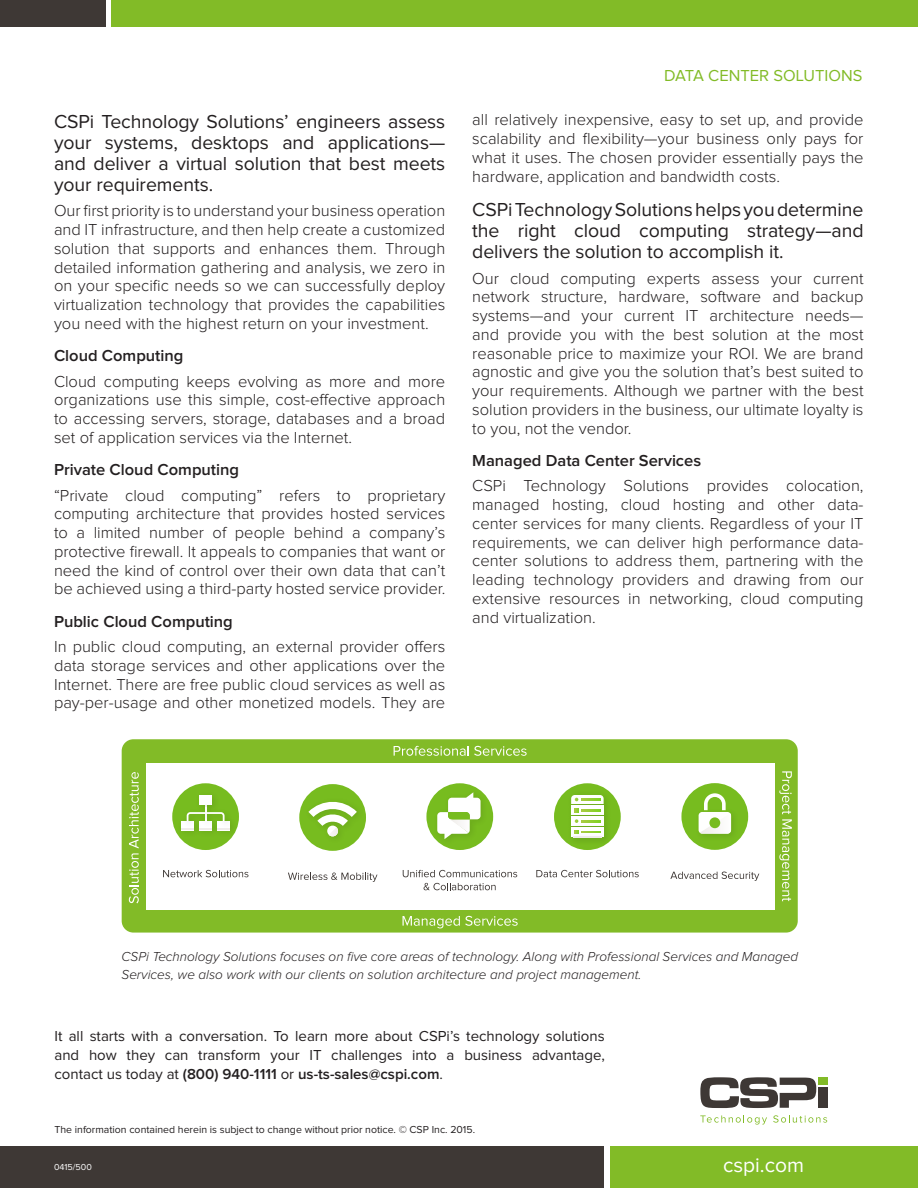
<style>
.page{position:relative;width:918px;height:1188px;background:#fff}
.page>*{position:absolute;margin:0;border:0;box-sizing:border-box;transform-origin:0 0}
.t1{font:21px "Proxima Nova";color:#fff}
.t2{font:19.5px/21px "Proxima Nova";letter-spacing:-.005em;color:#231f20;text-align:justify}
.t3{font:300 16.5px/18.8px "Proxima Nova";color:#231f20;text-align:justify}
.t4{font:600 16.5px "Proxima Nova";color:#231f20}
.t5{font:16.5px "Proxima Nova";color:#82bb27}
.t6{font:15px/18.8px "Proxima Nova";color:#231f20;text-align:justify}
.t7{font:italic 300 13.5px/17.7px "Proxima Nova";color:#231f20}
.t8{font:10.5px "Proxima Nova";color:#231f20}
.t9{font:9px "Proxima Nova";color:#fff}
.s1{font-weight:600}
</style>
<div class="page">
<div style="left:111px;top:0;width:807px;height:27px;background:#82bb27"></div>
<div style="left:0;top:0;width:106px;height:27px;background:#3e3835"></div>
<svg style="left:700px;top:1077px;width:116px;height:31px"></svg>
<div style="left:818px;top:1088px;width:9px;height:20px;background:#3e3835"></div>
<div style="left:818px;top:1078px;width:9px;height:7px;background:#82bb27"></div>
<svg style="left:700px;top:1115px;width:67px;height:10px"></svg>
<svg style="left:773px;top:1115px;width:54px;height:8px"></svg>
<div style="left:610px;top:1146px;width:308px;height:42px;background:#82bb27"></div>
<div style="left:0;top:1146px;width:604px;height:42px;background:#3e3835"></div>
<div style="left:122px;top:739px;width:676px;height:194px;background:#82bb27;border-radius:12px"></div>
<div style="left:146px;top:763px;width:629px;height:146px;background:#fff"></div>
<svg style="left:394px;top:746px;width:133px;height:10px"></svg>
<svg style="left:403px;top:916px;width:115px;height:12px"></svg>
<svg style="left:129px;top:772px;width:10px;height:131px"></svg>
<svg style="left:779px;top:771px;width:13px;height:130px"></svg>
<div style="left:172px;top:783px;width:67px;height:67px;background:#77bc1f;border-radius:50%"></div>
<img style="left:199px;top:795px;width:13px;height:1px">
<div style="left:199px;top:796px;width:13px;height:9px;background:#fff"></div>
<img style="left:228px;top:815px;width:11px;height:26px">
<img style="left:174px;top:827px;width:9px;height:14px">
<img style="left:180px;top:814px;width:55px;height:18px">
<svg style="left:187px;top:805px;width:38px;height:16px"></svg>
<svg style="left:181px;top:828px;width:49px;height:2px"></svg>
<svg style="left:163px;top:870px;width:85px;height:7px"></svg>
<svg style="left:426px;top:783px;width:67px;height:67px"></svg>
<img style="left:441px;top:786px;width:50px;height:44px">
<img style="left:430px;top:805px;width:51px;height:45px">
<svg style="left:437px;top:792px;width:44px;height:47px"></svg>
<svg style="left:403px;top:870px;width:114px;height:7px"></svg>
<svg style="left:424px;top:883px;width:72px;height:7px"></svg>
<div style="left:299px;top:784px;width:67px;height:67px;background:#77bc1f;border-radius:50%"></div>
<img style="left:301px;top:795px;width:65px;height:52px">
<svg style="left:308px;top:799px;width:49px;height:37px"></svg>
<svg style="left:288px;top:873px;width:89px;height:9px"></svg>
<div style="left:681px;top:783px;width:67px;height:67px;background:#77bc1f;border-radius:50%"></div>
<img style="left:692px;top:813px;width:49px;height:31px">
<div style="left:699px;top:812px;width:32px;height:22px;background:#fff;border-radius:4px"></div>
<svg style="left:700px;top:793px;width:31px;height:41px"></svg>
<div style="left:709px;top:817px;width:11px;height:11px;background:#77bc1f;border-radius:50%"></div>
<svg style="left:670px;top:872px;width:89px;height:9px"></svg>
<div style="left:554px;top:783px;width:67px;height:67px;background:#77bc1f;border-radius:50%"></div>
<img style="left:564px;top:788px;width:51px;height:10px">
<img style="left:604px;top:799px;width:2px;height:10px">
<img style="left:571px;top:809px;width:35px;height:12px">
<div style="left:571px;top:817px;width:33px;height:9px;background:#fff"></div>
<img style="left:564px;top:821px;width:51px;height:22px">
<div style="left:571px;top:827px;width:33px;height:9px;background:#fff"></div>
<img style="left:566px;top:830px;width:47px;height:19px">
<hr style="left:573px;top:836px;width:29px;height:2px;background:#efecea">
<svg style="left:571px;top:795px;width:33px;height:17px"></svg>
<svg style="left:575px;top:819px;width:25px;height:4px"></svg>
<svg style="left:575px;top:830px;width:25px;height:4px"></svg>
<svg style="left:536px;top:870px;width:103px;height:7px"></svg>
<p class="t2" style="left:54px;top:111px;width:393px">CSPi Technology Solutions’ engineers assess your systems, desktops and applications— and deliver a virtual solution that best meets your requirements.</p>
<p class="t3" style="left:54px;top:202px;width:393px">Our first priority is to understand your business operation and IT infrastructure, and then help create a customized solution that supports and enhances them. Through detailed information gathering and analysis, we zero in on your specific needs so we can successfully deploy virtualization technology that provides the capabilities you need with the highest return on your investment.</p>
<p class="t4" style="left:54px;top:346px;width:131px">Cloud Computing</p>
<p class="t3" style="left:54px;top:372px;width:393px">Cloud computing keeps evolving as more and more organizations use this simple, cost-effective approach to accessing servers, storage, databases and a broad set of application services via the Internet.</p>
<p class="t4" style="left:54px;top:460px;width:187px">Private Cloud Computing</p>
<p class="t3" style="left:54px;top:486px;width:393px">“Private cloud computing” refers to proprietary computing architecture that provides hosted services to a limited number of people behind a company’s protective firewall. It appeals to companies that want or need the kind of control over their own data that can’t be achieved using a third-party hosted service provider.</p>
<p class="t4" style="left:54px;top:612px;width:180px">Public Cloud Computing</p>
<p class="t3" style="left:54px;top:638px;width:393px">In public cloud computing, an external provider offers data storage services and other applications over the Internet. There are free public cloud services as well as pay-per-usage and other monetized models. They are</p>
<p class="t5" style="left:664px;top:66px;width:200px">DATA CENTER SOLUTIONS</p>
<p class="t3" style="left:472px;top:111px;width:393px">all relatively inexpensive, easy to set up, and provide scalability and flexibility—your business only pays for what it uses. The chosen provider essentially pays the hardware, application and bandwidth costs.</p>
<p class="t2" style="left:472px;top:200px;width:393px">CSPi Technology Solutions helps you determine the right cloud computing strategy—and delivers the solution to accomplish it.</p>
<p class="t3" style="left:472px;top:269px;width:393px">Our cloud computing experts assess your current network structure, hardware, software and backup systems—and your current IT architecture needs— and provide you with the best solution at the most reasonable price to maximize your ROI. We are brand agnostic and give you the solution that’s best suited to your requirements. Although we partner with the best solution providers in the business, our ultimate loyalty is to you, not the vendor.</p>
<p class="t4" style="left:472px;top:451px;width:230px">Managed Data Center Services</p>
<p class="t3" style="left:472px;top:477px;width:393px">CSPi Technology Solutions provides colocation, managed hosting, cloud hosting and other data&shy;center services for many clients. Regardless of your IT requirements, we can deliver high performance data&shy;center solutions to address them, partnering with the leading technology providers and drawing from our extensive resources in networking, cloud computing and virtualization.</p>
<p class="t7" style="left:122px;top:948px;width:678px">CSPi Technology Solutions focuses on five core areas of technology. Along with Professional Services and Managed<br>Services, we also work with our clients on solution architecture and project management.</p>
<p class="t6" style="left:54px;top:1027px;width:552px">It all starts with a conversation. To learn more about CSPi’s technology solutions and how they can transform your IT challenges into a business advantage, contact us today at <span class="s1">(800) 940-1111</span> or <span class="s1">us-ts-sales@cspi.com</span>.</p>
<p class="t8" style="left:54px;top:1124px;width:422px">The information contained herein is subject to change without prior notice. © CSP Inc. 2015.</p>
<p class="t9" style="left:54px;top:1162px;width:39px">0415/500</p>
<p class="t1" style="left:723px;top:1153px;width:83px">cspi.com</p>
</div>
